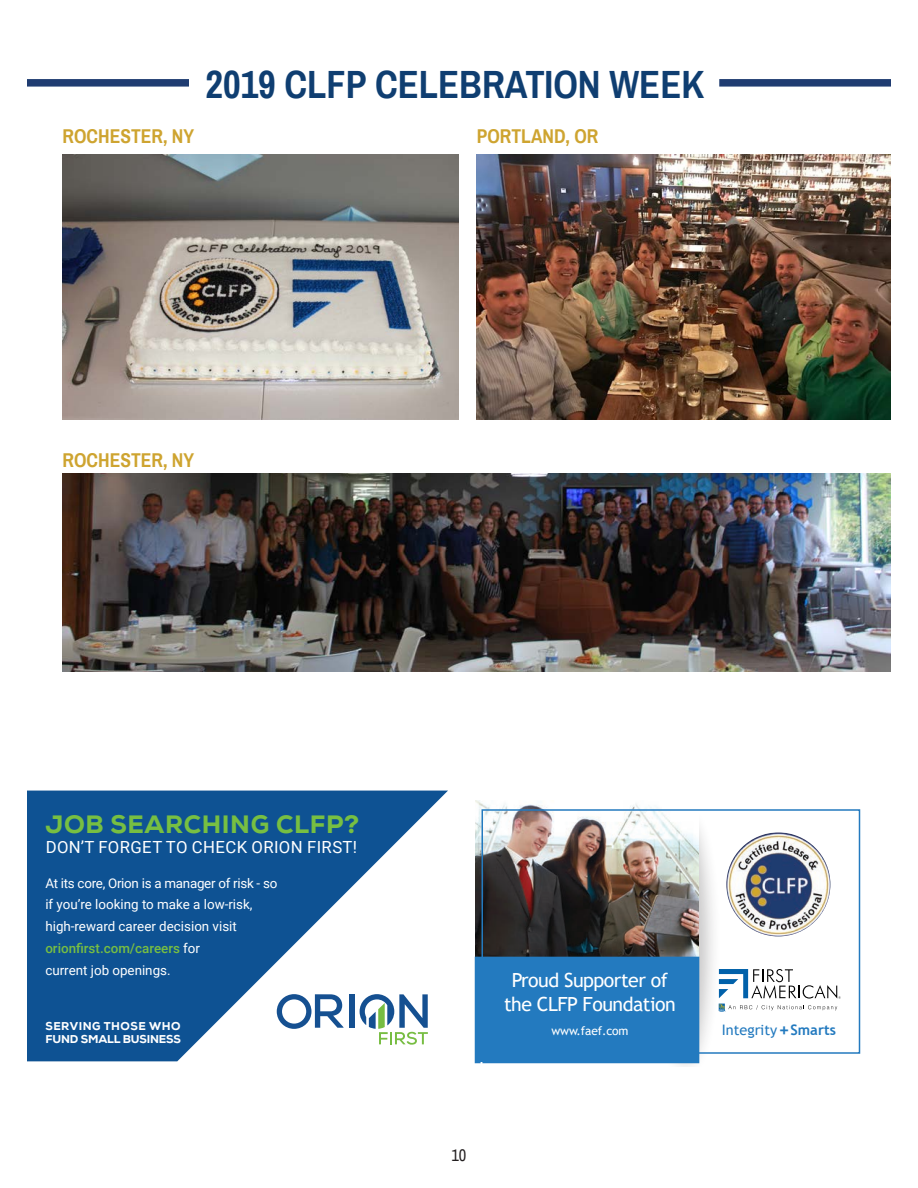
<style>
.page{position:relative;width:918px;height:1188px;background:#fff}
.page>*{position:absolute;margin:0;border:0;box-sizing:border-box;transform-origin:0 0}
.t1{font:700 38.55px "Archivo Narrow";color:#0f3e71}
.t2{font:800 25.05px "Nexa";letter-spacing:.025em;color:#77bf42}
.t3{font:700 19.5px "Archivo Narrow";color:#cea430}
.t4{font:19.5px/24px "Trebuchet MS";letter-spacing:-.025em;color:#fff;text-align:center}
.t5{font:16.65px "Roboto";letter-spacing:.025em;color:#fff}
.t6{font:16.5px "Archivo Narrow";color:#231f20}
.t7{font:14.4px "Trebuchet MS";color:#237abf}
.t8{font:13.35px/21.8px "Roboto";color:#fff}
.t9{font:12px "Trebuchet MS";letter-spacing:-.01em;color:#fff}
.t10{font:800 11.4px/13.4px "Nexa";letter-spacing:-.01em;color:#fff}
.s1{font-weight:500;color:#77bf42}
.s2{font-weight:700;font-size:18.15px}
.s3{font-weight:700}
</style>
<div class="page">
<img style="left:63px;top:155px;width:396px;height:264px">
<img style="left:63px;top:473px;width:828px;height:198px">
<img style="left:477px;top:155px;width:414px;height:264px">
<div style="left:719px;top:79px;width:172px;height:8px;background:#1f3c71"></div>
<div style="left:27px;top:79px;width:162px;height:8px;background:#1f3c71"></div>
<svg style="left:27px;top:791px;width:421px;height:270px;fill:#0e5293"></svg>
<div style="left:349px;top:994px;width:5px;height:34px;background:#155091"></div>
<svg style="left:277px;top:994px;width:67px;height:35px"></svg>
<svg style="left:360px;top:994px;width:68px;height:51px"></svg>
<div style="left:648px;top:806px;width:74px;height:260px;background:#231f20;opacity:.25"></div>
<img style="left:474px;top:801px;width:224px;height:265px">
<div style="left:476px;top:957px;width:223px;height:106px;background:#237abf"></div>
<img style="left:726px;top:832px;width:104px;height:104px;border-radius:52px">
<div style="left:482px;top:809px;width:378px;height:245px;border:2px solid #237abf"></div>
<svg style="left:719px;top:969px;width:122px;height:43px"></svg>
<p class="t1" style="left:206px;top:57px;width:500px">2019 CLFP CELEBRATION WEEK</p>
<p class="t3" style="left:63px;top:123px;width:133px">ROCHESTER, NY</p>
<p class="t3" style="left:477px;top:123px;width:123px">PORTLAND, OR</p>
<p class="t3" style="left:63px;top:447px;width:133px">ROCHESTER, NY</p>
<p class="t2" style="left:46px;top:808px;width:315px">JOB SEARCHING CLFP?</p>
<p class="t5" style="left:46px;top:835px;width:313px">DON’T FORGET TO CHECK ORION FIRST!</p>
<p class="t8" style="left:45px;top:872px;width:233px">At its core, Orion is a manager of risk - so if you’re looking to make a low-risk, high-reward career decision visit <span class="s1">orionfirst.com/careers</span> for<br>current job openings.</p>
<p class="t4" style="left:504px;top:968px;width:173px">Proud Supporter of the CLFP Foundation</p>
<p class="t10" style="left:45px;top:1019px;width:137px">SERVING THOSE WHO<br>FUND SMALL BUSINESS</p>
<p class="t9" style="left:552px;top:1023px;width:79px">www.faef.com</p>
<p class="t7" style="left:722px;top:1021px;width:116px">Integrity<span class="s2">+</span> <span class="s3">Smarts</span></p>
<p class="t6" style="left:451px;top:1144px;width:17px">10</p>
</div>
